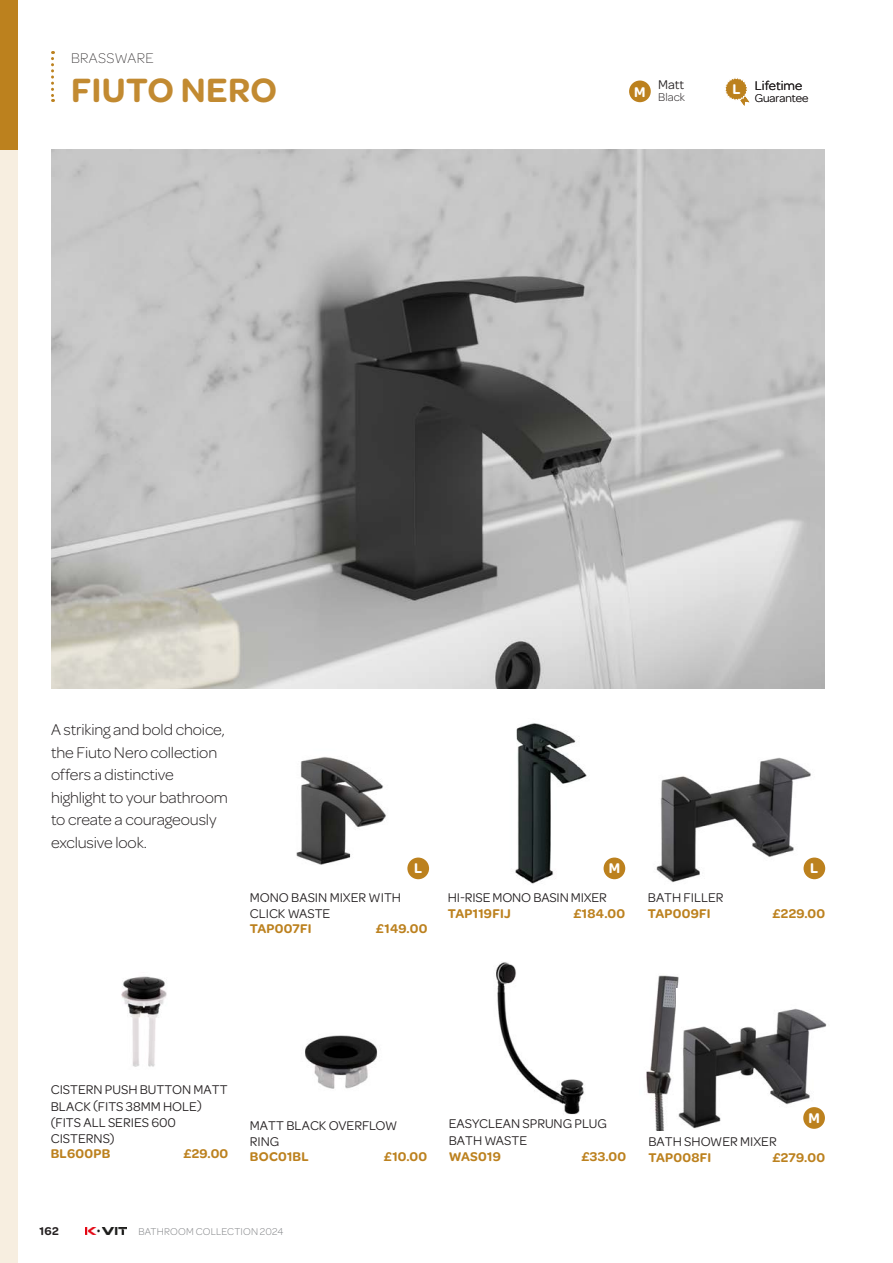
<style>
.page{position:relative;width:893px;height:1263px;background:#fff}
.page>*{position:absolute;margin:0;border:0;box-sizing:border-box;transform-origin:0 0}
.t1{font:600 36px "Omnes Pro";letter-spacing:.01em;color:#c28a31}
.t2{font:300 16.5px/22.5px "Omnes Pro";letter-spacing:-.01em;color:#231f20}
.t3{font:200 15px "Omnes Pro";letter-spacing:.025em;color:#231f20}
.t4{font:600 15px "Omnes Pro";color:#fff}
.t5{font:13.5px/16.2px "Omnes Pro";color:#231f20}
.t6{font:600 13.5px "Omnes Pro";letter-spacing:.02em;color:#bc811e}
.t7{font:300 12px "Omnes Pro";color:#231f20}
.t8{font:600 12px "Omnes Pro";color:#231f20}
.t9{font:300 10.5px "Omnes Pro";letter-spacing:.015em;color:#808285}
</style>
<div class="page">
<div style="left:0;top:0;width:18px;height:1263px;background:#f7eee0"></div>
<svg style="left:51px;top:51px;width:3px;height:51px"></svg>
<div style="left:0;top:0;width:18px;height:150px;background:#bc811e"></div>
<img style="left:86px;top:1227px;width:41px;height:8px">
<img style="left:296px;top:757px;width:90px;height:108px">
<img style="left:646px;top:975px;width:33px;height:155px">
<img style="left:496px;top:962px;width:88px;height:153px">
<img style="left:620px;top:757px;width:206px;height:126px">
<div style="left:803px;top:857px;width:22px;height:22px;background:#bc811e;border-radius:50%"></div>
<img style="left:515px;top:723px;width:72px;height:161px">
<div style="left:604px;top:857px;width:21px;height:22px;background:#bc811e;border-radius:50%"></div>
<div style="left:407px;top:857px;width:22px;height:22px;background:#bc811e;border-radius:50%"></div>
<svg style="left:725px;top:78px;width:24px;height:28px"></svg>
<img style="left:51px;top:150px;width:774px;height:539px">
<img style="left:121px;top:976px;width:46px;height:91px">
<img style="left:305px;top:1035px;width:73px;height:54px">
<img style="left:677px;top:988px;width:150px;height:141px">
<div style="left:629px;top:81px;width:22px;height:21px;background:#bc811e;border-radius:50%"></div>
<div style="left:803px;top:1107px;width:22px;height:22px;background:#bc811e;border-radius:50%"></div>
<p class="t3" style="left:71px;top:48px;width:84px">BRASSWARE</p>
<h1 class="t1" style="left:71px;top:64px;width:207px">FIUTO NERO</h1>
<p class="t5" style="left:658px;top:76px;width:28px">Matt</p>
<p class="t7" style="left:634px;top:89px;width:52px"><sup>M</sup> Black</p>
<p class="t4" style="left:732px;top:78px;width:10px">L</p>
<p class="t5" style="left:755px;top:76px;width:49px">Lifetime</p>
<p class="t7" style="left:755px;top:90px;width:55px">Guarantee</p>
<p class="t2" style="left:51px;top:718px;width:178px">A striking and bold choice, the Fiuto Nero collection offers a distinctive highlight to your bathroom to create a courageously exclusive look.</p>
<p class="t4" style="left:414px;top:857px;width:10px">L</p>
<p class="t4" style="left:609px;top:858px;width:13px">M</p>
<p class="t5" style="left:250px;top:889px;width:153px">MONO BASIN MIXER WITH<br>CLICK WASTE</p>
<p class="t6" style="left:250px;top:919px;width:63px">TAP007FI</p>
<p class="t6" style="left:376px;top:919px;width:53px">£149.00</p>
<p class="t5" style="left:448px;top:889px;width:160px">HI-RISE MONO BASIN MIXER</p>
<p class="t6" style="left:448px;top:904px;width:65px">TAP119FIJ</p>
<p class="t6" style="left:573px;top:904px;width:53px">£184.00</p>
<p class="t4" style="left:810px;top:857px;width:10px">L</p>
<p class="t5" style="left:648px;top:889px;width:77px">BATH FILLER</p>
<p class="t6" style="left:648px;top:904px;width:64px">TAP009FI</p>
<p class="t6" style="left:772px;top:904px;width:54px">£229.00</p>
<p class="t5" style="left:51px;top:1081px;width:178px">CISTERN PUSH BUTTON MATT<br>BLACK (FITS 38MM HOLE) (FITS ALL SERIES 600<br>CISTERNS)</p>
<p class="t6" style="left:51px;top:1144px;width:61px">BL600PB</p>
<p class="t6" style="left:183px;top:1144px;width:46px">£29.00</p>
<p class="t5" style="left:250px;top:1116px;width:149px">MATT BLACK OVERFLOW<br>RING</p>
<p class="t6" style="left:250px;top:1146px;width:60px">BOC01BL</p>
<p class="t6" style="left:384px;top:1146px;width:45px">£10.00</p>
<p class="t5" style="left:449px;top:1115px;width:160px">EASYCLEAN SPRUNG PLUG<br>BATH WASTE</p>
<p class="t6" style="left:449px;top:1146px;width:54px">WAS019</p>
<p class="t6" style="left:581px;top:1146px;width:46px">£33.00</p>
<p class="t4" style="left:808px;top:1101px;width:13px">M</p>
<p class="t4" style="left:808px;top:1107px;width:13px">M</p>
<p class="t5" style="left:648px;top:1132px;width:130px">BATH SHOWER MIXER</p>
<p class="t6" style="left:648px;top:1148px;width:64px">TAP008FI</p>
<p class="t6" style="left:772px;top:1148px;width:54px">£279.00</p>
<p class="t8" style="left:40px;top:1223px;width:21px">162</p>
<p class="t9" style="left:138px;top:1224px;width:146px">BATHROOM COLLECTION 2024</p>
</div>
